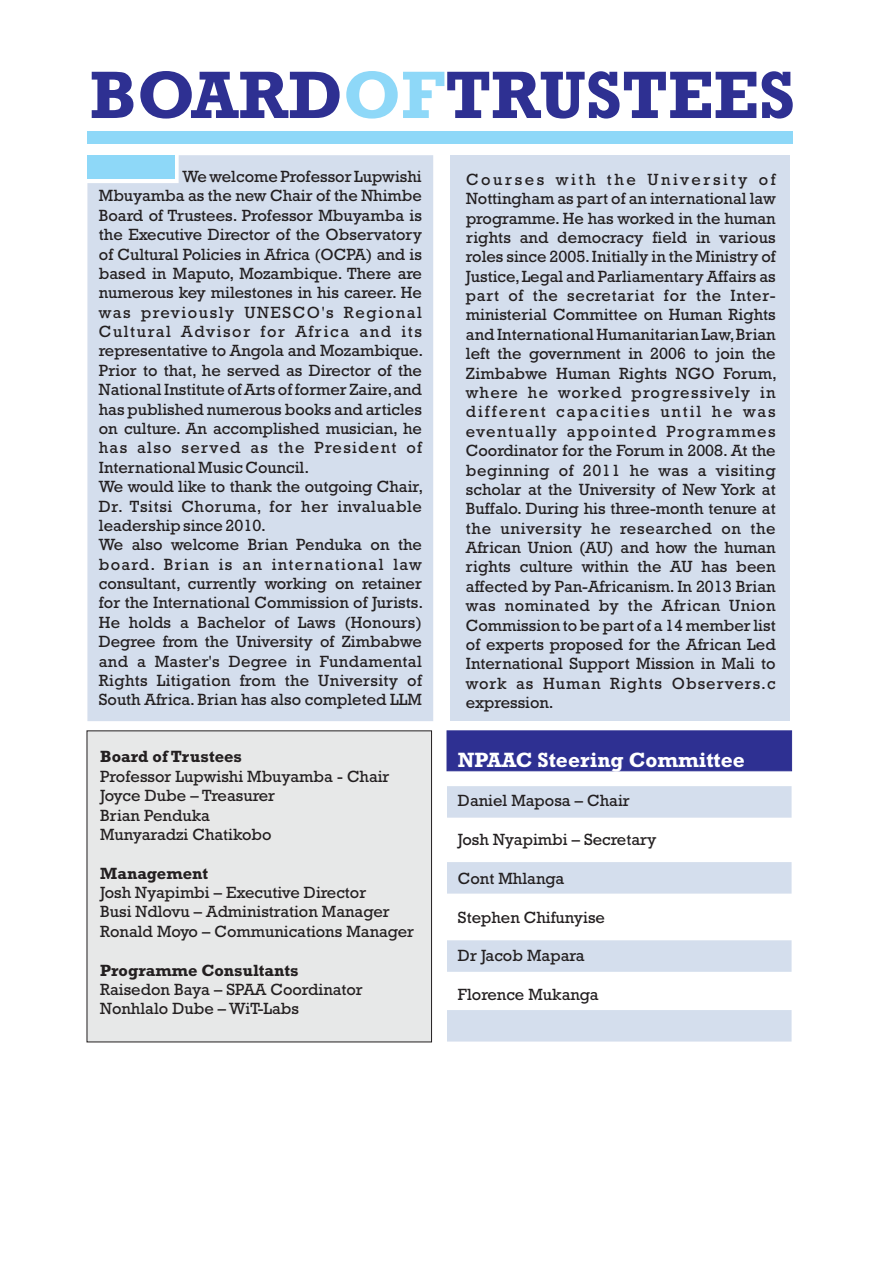
<style>
.page{position:relative;width:893px;height:1263px;background:#fff}
.page>*{position:absolute;margin:0;border:0;box-sizing:border-box;transform-origin:0 0}
.t1{font:700 68.1px "Rockwell";color:#2e3092}
.t2{font:700 21px "Rockwell";color:#fff}
.t3{font:16.5px/19.4px "Rockwell";color:#231f20}
.t4{font:700 16.5px "Rockwell";color:#231f20}
.s1{color:#8ed8f8}
</style>
<div class="page">
<svg style="left:447px;top:786px;width:345px;height:255px"></svg>
<div style="left:446px;top:730px;width:346px;height:41px;background:#2e3092"></div>
<div style="left:451px;top:155px;width:339px;height:566px;background:#d4deed"></div>
<div style="left:87px;top:155px;width:346px;height:566px;background:#d4deed"></div>
<div style="left:87px;top:131px;width:705px;height:13px;background:#8ed8f8"></div>
<div style="left:86px;top:730px;width:346px;height:313px;background:#e7e8e8"></div>
<div style="left:87px;top:156px;width:88px;height:23px;background:#8ed8f8"></div>
<h1 class="t1" style="left:89px;top:71px;width:707px">BOARD<span class="s1">OF</span>TRUSTEES</h1>
<p class="t3" style="left:99px;top:168px;width:326px;text-indent:84px">We welcome Professor Lupwishi Mbuyamba as the new Chair of the Nhimbe Board of Trustees. Professor Mbuyamba is the Executive Director of the Observatory of Cultural Policies in Africa (OCPA) and is based in Maputo, Mozambique. There are numerous key milestones in his career. He was previously UNESCO's Regional Cultural Advisor for Africa and its representative to Angola and Mozambique.<br>Prior to that, he served as Director of the National Institute of Arts of former Zaire,and has published numerous books and articles on culture. An accomplished musician, he has also served as the President of International Music Council.<br>We would like to thank the outgoing Chair, Dr. Tsitsi Choruma, for her invaluable leadership since 2010.<br>We also welcome Brian Penduka on the board. Brian is an international law consultant, currently working on retainer for the International Commission of Jurists.<br>He holds a Bachelor of Laws (Honours)<br>Degree from the University of Zimbabwe and a Master's Degree in Fundamental Rights Litigation from the University of South Africa.Brian has also completed LLM</p>
<p class="t4" style="left:100px;top:751px;width:143px">Board of Trustees</p>
<p class="t3" style="left:100px;top:768px;width:291px">Professor Lupwishi Mbuyamba - Chair<br>Joyce Dube – Treasurer<br>Brian Penduka<br>Munyaradzi Chatikobo</p>
<p class="t4" style="left:100px;top:867px;width:109px">Management</p>
<p class="t3" style="left:100px;top:884px;width:315px">Josh Nyapimbi – Executive Director<br>Busi Ndlovu – Administration Manager<br>Ronald Moyo – Communications Manager</p>
<p class="t4" style="left:100px;top:964px;width:200px">Programme Consultants</p>
<p class="t3" style="left:100px;top:981px;width:264px">Raisedon Baya – SPAA Coordinator<br>Nonhlalo Dube – WiT-Labs</p>
<p class="t3" style="left:466px;top:171px;width:313px;text-align:justify">Courses with the University of Nottingham as part of an international law programme. He has worked in the human rights and democracy field in various roles since 2005.Initially in the Ministry of Justice,Legal and Parliamentary Affairs as part of the secretariat for the Inter&shy;ministerial Committee on Human Rights and International Humanitarian Law,Brian left the government in 2006 to join the Zimbabwe Human Rights NGO Forum, where he worked progressively in different capacities until he was eventually appointed Programmes Coordinator for the Forum in 2008. At the beginning of 2011 he was a visiting scholar at the University of New York at Buffalo. During his three-month tenure at the university he researched on the African Union (AU) and how the human rights culture within the AU has been affected by Pan-Africanism. In 2013 Brian was nominated by the African Union Commission to be part of a 14 member list of experts proposed for the African Led International Support Mission in Mali to work as Human Rights Observers.c expression.</p>
<p class="t2" style="left:458px;top:752px;width:288px">NPAAC Steering Committee</p>
<p class="t3" style="left:458px;top:793px;width:173px">Daniel Maposa – Chair</p>
<p class="t3" style="left:458px;top:832px;width:200px">Josh Nyapimbi – Secretary</p>
<p class="t3" style="left:458px;top:870px;width:108px">Cont Mhlanga</p>
<p class="t3" style="left:458px;top:909px;width:149px">Stephen Chifunyise</p>
<p class="t3" style="left:458px;top:948px;width:128px">Dr Jacob Mapara</p>
<p class="t3" style="left:458px;top:987px;width:142px">Florence Mukanga</p>
</div>
